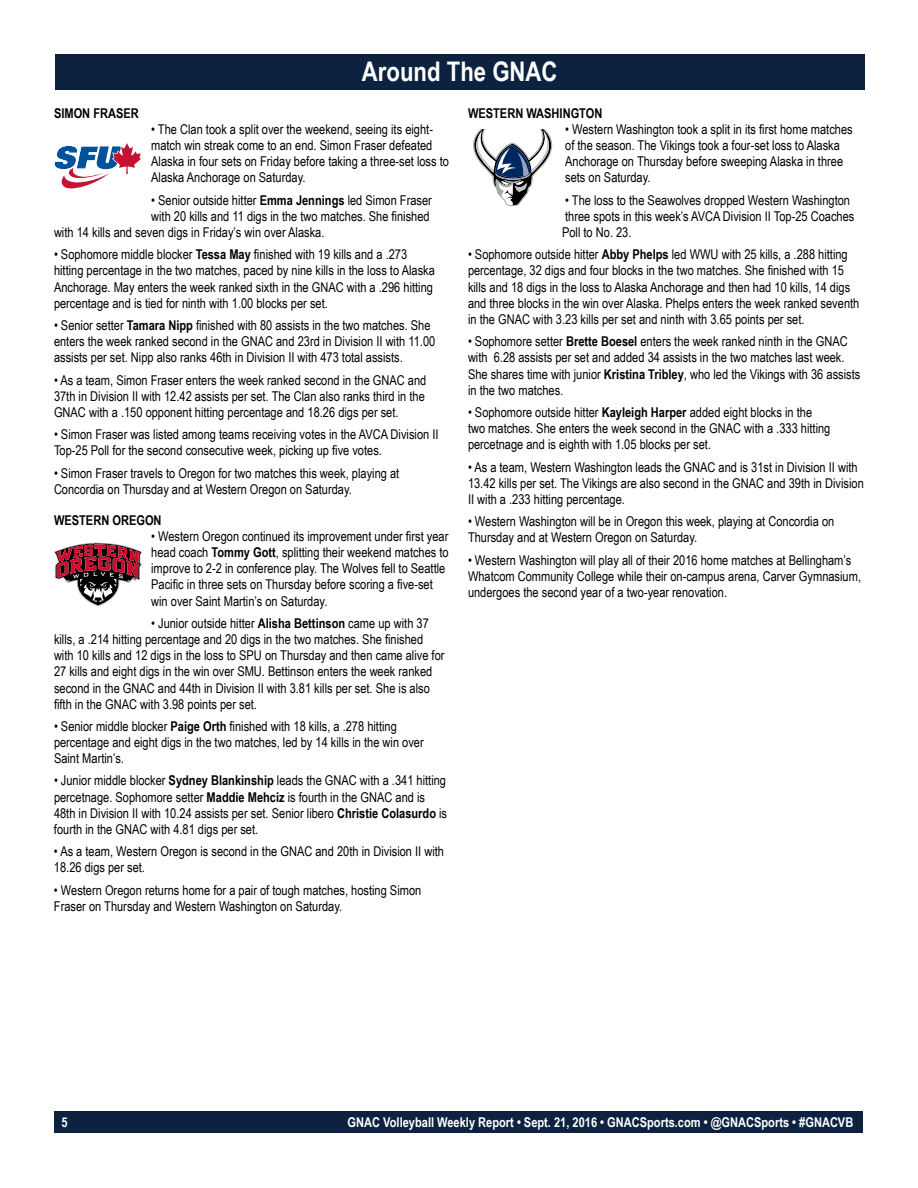
<style>
.page{position:relative;width:918px;height:1188px;background:#fff}
.page>*{position:absolute;margin:0;border:0;box-sizing:border-box;transform-origin:0 0}
.t1{font:700 27px "Arial Narrow";color:#fff}
.t2{font:13.5px/16.2px "Arial Narrow";color:#000}
.t3{font:700 13.5px "Arial Narrow";color:#fff}
.t4{font:700 13.5px "Arial Narrow";color:#000}
.s1{font-weight:700}
</style>
<div class="page">
<div style="left:55px;top:1111px;width:808px;height:22px;background:#0d2240"></div>
<div style="left:55px;top:54px;width:810px;height:36px;background:#0d223f"></div>
<svg style="left:54px;top:143px;width:87px;height:46px"></svg>
<svg style="left:54px;top:542px;width:88px;height:64px"></svg>
<svg style="left:473px;top:130px;width:80px;height:76px"></svg>
<h1 class="t1" style="left:362px;top:51px;width:197px">Around The GNAC</h1>
<p class="t4" style="left:54px;top:103px;width:86px">SIMON FRASER</p>
<p class="t2" style="left:151px;top:120px;width:299px">• The Clan took a split over the weekend, seeing its eight&shy;match win streak come to an end. Simon Fraser defeated Alaska in four sets on Friday before taking a three-set loss to Alaska Anchorage on Saturday.</p>
<p class="t2" style="left:151px;top:191px;width:282px">• Senior outside hitter <span class="s1">Emma Jennings</span> led Simon Fraser</p>
<p class="t2" style="left:151px;top:207px;width:280px">with 20 kills and 11 digs in the two matches. She finished</p>
<p class="t2" style="left:54px;top:224px;width:272px">with 14 kills and seven digs in Friday’s win over Alaska.</p>
<p class="t2" style="left:54px;top:246px;width:382px">• Sophomore middle blocker <span class="s1">Tessa May</span> finished with 19 kills and a .273 hitting percentage in the two matches, paced by nine kills in the loss to Alaska Anchorage. May enters the week ranked sixth in the GNAC with a .296 hitting percentage and is tied for ninth with 1.00 blocks per set.</p>
<p class="t2" style="left:54px;top:317px;width:383px">• Senior setter <span class="s1">Tamara Nipp</span> finished with 80 assists in the two matches. She enters the week ranked second in the GNAC and 23rd in Division II with 11.00 assists per set. Nipp also ranks 46th in Division II with 473 total assists.</p>
<p class="t2" style="left:54px;top:371px;width:374px;text-align:justify">• As a team, Simon Fraser enters the week ranked second in the GNAC and 37th in Division II with 12.42 assists per set. The Clan also ranks third in the GNAC with a .150 opponent hitting percentage and 18.26 digs per set.</p>
<p class="t2" style="left:54px;top:426px;width:386px">• Simon Fraser was listed among teams receiving votes in the AVCA Division II<br>Top-25 Poll for the second consecutive week, picking up five votes.</p>
<p class="t2" style="left:54px;top:464px;width:347px">• Simon Fraser travels to Oregon for two matches this week, playing at<br>Concordia on Thursday and at Western Oregon on Saturday.</p>
<p class="t4" style="left:54px;top:510px;width:109px">WESTERN OREGON</p>
<p class="t2" style="left:151px;top:527px;width:299px">• Western Oregon continued its improvement under first year head coach <span class="s1">Tommy Gott</span>, splitting their weekend matches to improve to 2-2 in conference play. The Wolves fell to Seattle Pacific in three sets on Thursday before scoring a five-set win over Saint Martin’s on Saturday.</p>
<p class="t2" style="left:54px;top:614px;width:392px;text-indent:97px">• Junior outside hitter <span class="s1">Alisha Bettinson</span> came up with 37 kills, a .214 hitting percentage and 20 digs in the two matches. She finished with 10 kills and 12 digs in the loss to SPU on Thursday and then came alive for 27 kills and eight digs in the win over SMU. Bettinson enters the week ranked second in the GNAC and 44th in Division II with 3.81 kills per set. She is also fifth in the GNAC with 3.98 points per set.</p>
<p class="t2" style="left:54px;top:718px;width:371px">• Senior middle blocker <span class="s1">Paige Orth</span> finished with 18 kills, a .278 hitting percentage and eight digs in the two matches, led by 14 kills in the win over<br>Saint Martin’s.</p>
<p class="t2" style="left:54px;top:772px;width:395px">• Junior middle blocker <span class="s1">Sydney Blankinship</span> leads the GNAC with a .341 hitting percetnage. Sophomore setter <span class="s1">Maddie Mehciz</span> is fourth in the GNAC and is 48th in Division II with 10.24 assists per set. Senior libero <span class="s1">Christie Colasurdo</span> is fourth in the GNAC with 4.81 digs per set.</p>
<p class="t2" style="left:54px;top:843px;width:392px">• As a team, Western Oregon is second in the GNAC and 20th in Division II with<br>18.26 digs per set.</p>
<p class="t2" style="left:54px;top:881px;width:369px">• Western Oregon returns home for a pair of tough matches, hosting Simon<br>Fraser on Thursday and Western Washington on Saturday.</p>
<p class="t4" style="left:468px;top:103px;width:136px">WESTERN WASHINGTON</p>
<p class="t2" style="left:565px;top:120px;width:289px">• Western Washington took a split in its first home matches of the season. The Vikings took a four-set loss to Alaska Anchorage on Thursday before sweeping Alaska in three sets on Saturday.</p>
<p class="t2" style="left:562px;top:191px;width:294px">• The loss to the Seawolves dropped Western Washington three spots in this week’s AVCA Division II Top-25 Coaches<br>Poll to No. 23.</p>
<p class="t2" style="left:468px;top:246px;width:393px">• Sophomore outside hitter <span class="s1">Abby Phelps</span> led WWU with 25 kills, a .288 hitting percentage, 32 digs and four blocks in the two matches. She finished with 15 kills and 18 digs in the loss to Alaska Anchorage and then had 10 kills, 14 digs and three blocks in the win over Alaska. Phelps enters the week ranked seventh in the GNAC with 3.23 kills per set and ninth with 3.65 points per set.</p>
<p class="t2" style="left:468px;top:333px;width:394px">• Sophomore setter <span class="s1">Brette Boesel</span> enters the week ranked ninth in the GNAC with 6.28 assists per set and added 34 assists in the two matches last week.<br>She shares time with junior <span class="s1">Kristina Tribley</span>, who led the Vikings with 36 assists in the two matches.</p>
<p class="t2" style="left:468px;top:404px;width:364px">• Sophomore outside hitter <span class="s1">Kayleigh Harper</span> added eight blocks in the two matches. She enters the week second in the GNAC with a .333 hitting percetnage and is eighth with 1.05 blocks per set.</p>
<p class="t2" style="left:468px;top:458px;width:397px">• As a team, Western Washington leads the GNAC and is 31st in Division II with<br>13.42 kills per set. The Vikings are also second in the GNAC and 39th in Division<br>II with a .233 hitting percentage.</p>
<p class="t2" style="left:468px;top:513px;width:368px">• Western Washington will be in Oregon this week, playing at Concordia on<br>Thursday and at Western Oregon on Saturday.</p>
<p class="t2" style="left:468px;top:551px;width:395px">• Western Washington will play all of their 2016 home matches at Bellingham’s<br>Whatcom Community College while their on-campus arena, Carver Gymnasium, undergoes the second year of a two-year renovation.</p>
<p class="t3" style="left:61px;top:1112px;width:8px">5</p>
<p class="t3" style="left:348px;top:1112px;width:507px">GNAC Volleyball Weekly Report • Sept. 21, 2016 • GNACSports.com • @GNACSports • #GNACVB</p>
</div>
